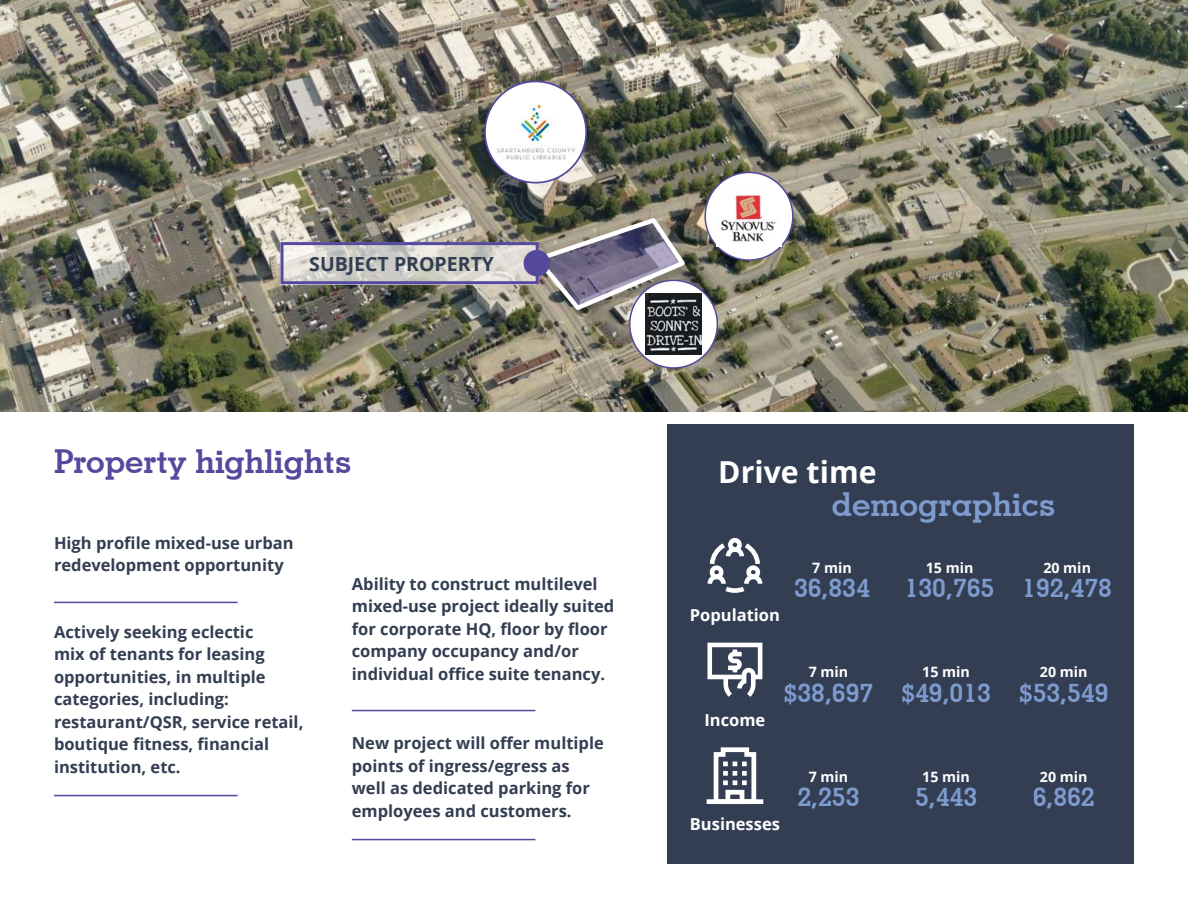
<style>
.page{position:relative;width:1188px;height:918px;background:#fff}
.page>*{position:absolute;margin:0;border:0;box-sizing:border-box;transform-origin:0 0}
.t1{font:700 33px "Geometric Slab 703 BT";color:#55499e}
.t2{font:700 33px "Geometric Slab 703 BT";color:#7e9bd0}
.t3{font:700 30.3px "Open Sans";color:#fff}
.t4{font:700 25.8px "Geometric Slab 703 BT";color:#7e9bd0}
.t5{font:700 19.5px "Open Sans";color:#343e52}
.t6{font:700 16.5px/22.5px "Open Sans";color:#343e52}
.t7{font:700 16.5px "Open Sans";color:#fff}
.t8{font:700 14.25px "Open Sans";color:#fff}
</style>
<div class="page">
<div style="left:668px;top:424px;width:466px;height:440px;background:#343e52"></div>
<img style="left:0;top:0;width:1188px;height:411px">
<hr style="left:54px;top:602px;width:184px;height:1px;background:#55499e">
<hr style="left:352px;top:710px;width:183px;height:1px;background:#55499e">
<hr style="left:54px;top:795px;width:184px;height:1px;background:#55499e">
<hr style="left:352px;top:839px;width:183px;height:1px;background:#55499e">
<img style="left:532px;top:215px;width:157px;height:98px">
<svg style="left:284px;top:246px;width:251px;height:34px;background:#d6d4cd"></svg>
<div style="left:280px;top:242px;width:259px;height:42px;border:3px solid #55499e"></div>
<div style="left:524px;top:250px;width:26px;height:26px;background:#55499e;border-radius:50%"></div>
<svg style="left:707px;top:642px;width:56px;height:55px"></svg>
<svg style="left:707px;top:538px;width:56px;height:53px"></svg>
<div style="left:707px;top:799px;width:56px;height:5px;background:#fff"></div>
<svg style="left:711px;top:747px;width:48px;height:53px"></svg>
<div style="left:705px;top:172px;width:88px;height:88px;background:#fff;border-radius:50%"></div>
<div style="left:704px;top:172px;width:90px;height:89px;border:2px solid #55499e;border-radius:50%"></div>
<div style="left:485px;top:81px;width:101px;height:102px;background:#fff;border-radius:50%"></div>
<div style="left:484px;top:81px;width:103px;height:103px;border:2px solid #55499e;border-radius:50%"></div>
<img style="left:716px;top:195px;width:66px;height:52px">
<div style="left:630px;top:280px;width:87px;height:88px;background:#fff;border-radius:50%"></div>
<div style="left:629px;top:280px;width:89px;height:89px;border:2px solid #55499e;border-radius:50%"></div>
<img style="left:646px;top:293px;width:55px;height:62px">
<img style="left:497px;top:104px;width:78px;height:56px">
<p class="t5" style="left:309px;top:250px;width:186px">SUBJECT PROPERTY</p>
<p class="t1" style="left:54px;top:441px;width:299px">Property highlights</p>
<p class="t6" style="left:54px;top:531px;width:241px">High profile mixed-use urban redevelopment opportunity</p>
<p class="t6" style="left:54px;top:620px;width:251px">Actively seeking eclectic<br>mix of tenants for leasing opportunities, in multiple categories, including: restaurant/QSR, service retail, boutique fitness, financial institution, etc.</p>
<p class="t6" style="left:352px;top:572px;width:264px">Ability to construct multilevel mixed-use project ideally suited for corporate HQ, floor by floor company occupancy and/or individual office suite tenancy.</p>
<p class="t6" style="left:352px;top:732px;width:253px">New project will offer multiple points of ingress/egress as well as dedicated parking for employees and customers.</p>
<p class="t3" style="left:718px;top:451px;width:160px">Drive time</p>
<p class="t2" style="left:832px;top:484px;width:225px">demographics</p>
<p class="t8" style="left:812px;top:557px;width:41px">7 min</p>
<p class="t7" style="left:690px;top:603px;width:92px">Population</p>
<p class="t4" style="left:794px;top:572px;width:77px">36,834</p>
<p class="t8" style="left:809px;top:662px;width:41px">7 min</p>
<p class="t7" style="left:704px;top:708px;width:62px">Income</p>
<p class="t4" style="left:784px;top:677px;width:91px">$38,697</p>
<p class="t8" style="left:809px;top:767px;width:41px">7 min</p>
<p class="t4" style="left:797px;top:782px;width:64px">2,253</p>
<p class="t7" style="left:690px;top:813px;width:92px">Businesses</p>
<p class="t8" style="left:926px;top:557px;width:49px">15 min</p>
<p class="t8" style="left:1043px;top:557px;width:49px">20 min</p>
<p class="t4" style="left:905px;top:572px;width:91px">130,765</p>
<p class="t4" style="left:1022px;top:572px;width:91px">192,478</p>
<p class="t8" style="left:922px;top:662px;width:49px">15 min</p>
<p class="t8" style="left:1040px;top:662px;width:49px">20 min</p>
<p class="t4" style="left:901px;top:677px;width:91px">$49,013</p>
<p class="t4" style="left:1019px;top:677px;width:91px">$53,549</p>
<p class="t8" style="left:922px;top:767px;width:49px">15 min</p>
<p class="t8" style="left:1040px;top:767px;width:49px">20 min</p>
<p class="t4" style="left:915px;top:782px;width:64px">5,443</p>
<p class="t4" style="left:1033px;top:782px;width:64px">6,862</p>
</div>
